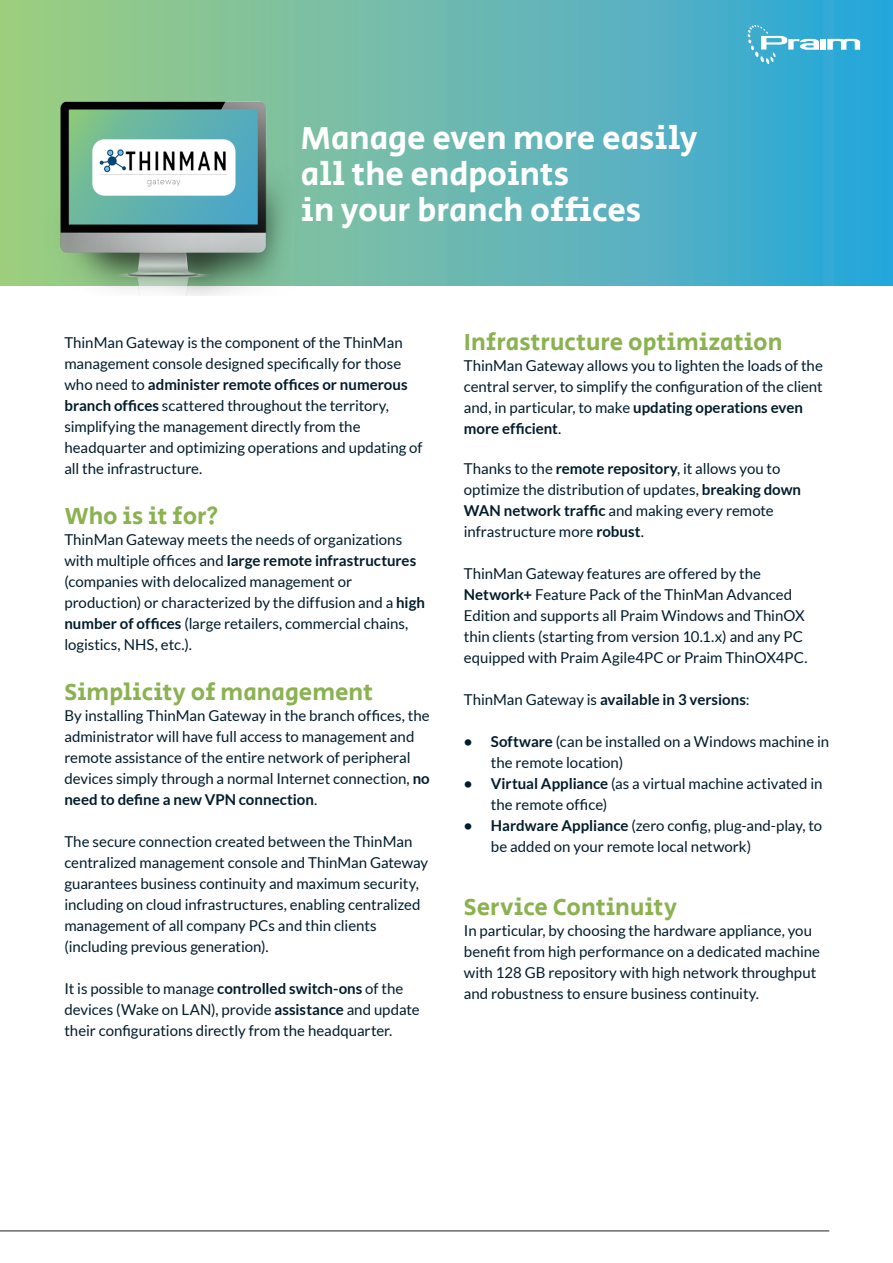
<style>
.page{position:relative;width:893px;height:1263px;background:#fff}
.page>*{position:absolute;margin:0;border:0;box-sizing:border-box;transform-origin:0 0}
.Titolo_grande{font:33px/36px "Secular One";color:#fff}
.Titolo_paragrafo_HW{font:24px "Secular One";color:#8bb251}
.Titolo_paragrafo_HW-2{font:15px/21px "Lato";letter-spacing:-.005em;color:#001c2b}
.Titolo_paragrafo_HW-3{font:700 15px "Lato";color:#001c2b}
.s1{font-weight:700}
.s2{font-weight:400}
</style>
<div class="page">
<hr style="left:0;top:1231px;width:829px;height:1px;background:#231f20">
<div style="left:0;top:0;width:893px;height:285px;background:linear-gradient(to right,#a4ce80,#2fa6dd)"></div>
<img style="left:33px;top:83px;width:268px;height:212px">
<div style="left:820px;top:39px;width:6px;height:11px;background:#fff"></div>
<svg style="left:827px;top:39px;width:33px;height:11px"></svg>
<svg style="left:748px;top:25px;width:71px;height:39px;background:#58b9d9"></svg>
<p class="Titolo_grande" style="left:301px;top:122px;width:398px">Manage even more easily all the endpoints<br>in your branch offices</p>
<p class="Titolo_paragrafo_HW-2" style="left:64px;top:332px;width:340px">ThinMan Gateway is the component of the ThinMan</p>
<p class="Titolo_paragrafo_HW-2" style="left:64px;top:353px;width:360px">management console designed specifically for those who need to <span class="s1">administer remote offices or numerous branch offices</span> scattered throughout the territory, simplifying the management directly from the headquarter and optimizing operations and updating of all the infrastructure.</p>
<p class="Titolo_paragrafo_HW" style="left:64px;top:499px;width:156px">Who is it for?</p>
<p class="Titolo_paragrafo_HW-2" style="left:64px;top:529px;width:362px">ThinMan Gateway meets the needs of organizations with multiple offices and <span class="s1">large remote infrastructures </span>(companies with delocalized management or production) or characterized by the diffusion and a <span class="s1">high number of offices</span> (large retailers, commercial chains, logistics, NHS, etc.).</p>
<p class="Titolo_paragrafo_HW" style="left:64px;top:675px;width:310px">Simplicity of management</p>
<p class="Titolo_paragrafo_HW-2" style="left:64px;top:705px;width:367px">By installing ThinMan Gateway in the branch offices, the administrator will have full access to management and remote assistance of the entire network of peripheral devices simply through a normal Internet connection, <span class="s1">no need to define a new VPN connection</span>.</p>
<p class="Titolo_paragrafo_HW-2" style="left:64px;top:831px;width:365px">The secure connection created between the ThinMan centralized management console and ThinMan Gateway guarantees business continuity and maximum security, including on cloud infrastructures, enabling centralized management of all company PCs and thin clients (including previous generation).</p>
<p class="Titolo_paragrafo_HW-2" style="left:64px;top:978px;width:357px">It is possible to manage <span class="s1">controlled switch-ons</span> of the devices (Wake on LAN), provide <span class="s1">assistance</span> and update their configurations directly from the headquarter.</p>
<p class="Titolo_paragrafo_HW" style="left:464px;top:326px;width:320px">Infrastructure optimization</p>
<p class="Titolo_paragrafo_HW-2" style="left:464px;top:355px;width:361px">ThinMan Gateway allows you to lighten the loads of the central server, to simplify the configuration of the client and, in particular, to make <span class="s1">updating operations even more efficient</span>.</p>
<p class="Titolo_paragrafo_HW-2" style="left:464px;top:458px;width:318px">Thanks to the <span class="s1">remote repository</span>, it allows you to</p>
<p class="Titolo_paragrafo_HW-2" style="left:464px;top:479px;width:339px">optimize the distribution of updates, <span class="s1">breaking down</span></p>
<p class="Titolo_paragrafo_HW-2" style="left:464px;top:500px;width:311px"><span class="s1">WAN network traffic</span> and making every remote infrastructure more <span class="s1">robust</span>.</p>
<p class="Titolo_paragrafo_HW-2" style="left:464px;top:563px;width:345px">ThinMan Gateway features are offered by the <span class="s1">Network+</span> Feature Pack of the ThinMan Advanced Edition and supports all Praim Windows and ThinOX thin clients (starting from version 10.1.x) and any PC equipped with Praim Agile4PC or Praim ThinOX4PC.</p>
<p class="Titolo_paragrafo_HW-3" style="left:464px;top:691px;width:287px"><span class="s2">ThinMan Gateway is</span> available in 3 versions<span class="s2">:</span></p>
<p class="Titolo_paragrafo_HW-2" style="left:491px;top:731px;width:340px;text-indent:-27px"><span class="s1">• Software</span> (can be installed on a Windows machine in the remote location)</p>
<p class="Titolo_paragrafo_HW-2" style="left:491px;top:773px;width:333px;text-indent:-27px"><span class="s1">• Virtual Appliance</span> (as a virtual machine activated in the remote office)</p>
<p class="Titolo_paragrafo_HW-2" style="left:491px;top:815px;width:333px;text-indent:-27px"><span class="s1">• Hardware Appliance</span> (zero config, plug-and-play, to be added on your remote local network)</p>
<p class="Titolo_paragrafo_HW" style="left:464px;top:890px;width:215px">Service Continuity</p>
<p class="Titolo_paragrafo_HW-2" style="left:464px;top:920px;width:350px">In particular, by choosing the hardware appliance, you</p>
<p class="Titolo_paragrafo_HW-2" style="left:464px;top:941px;width:358px">benefit from high performance on a dedicated machine</p>
<p class="Titolo_paragrafo_HW-2" style="left:464px;top:962px;width:354px">with 128 GB repository with high network throughput</p>
<p class="Titolo_paragrafo_HW-2" style="left:464px;top:983px;width:297px">and robustness to ensure business continuity.</p>
</div>
